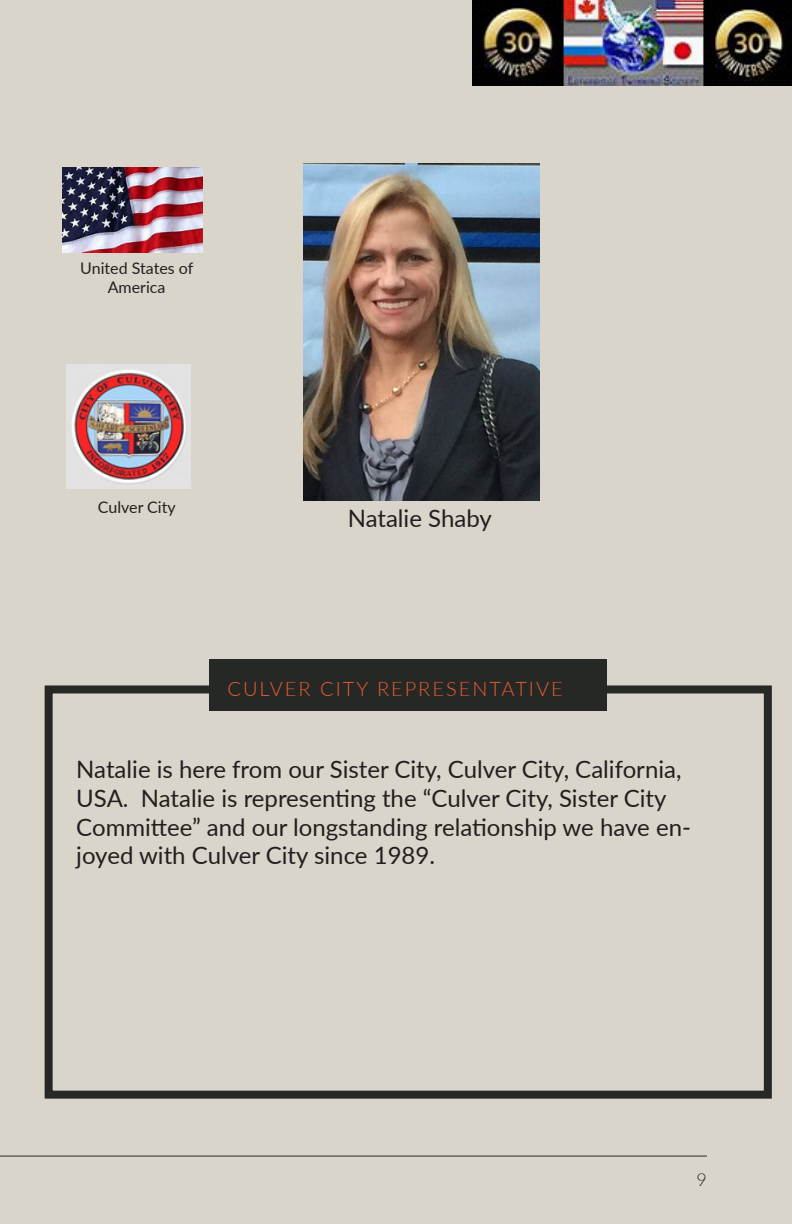
<style>
.page{position:relative;width:792px;height:1224px;background:#d9d5cb}
.page>*{position:absolute;margin:0;border:0;box-sizing:border-box;transform-origin:0 0}
.t1{font:24px/28.8px "Lato";color:#231f20}
.Header_-_Align_Cente{font:300 20px "Lato";letter-spacing:.1em;color:#e45c32}
.t2{font:300 18px "Lato";color:#262825}
.t3{font:16px/19.2px "Lato";color:#231f20;text-align:center}
</style>
<div class="page">
<img style="left:473px;top:0;width:319px;height:85px">
<svg style="left:44px;top:681px;width:728px;height:418px"></svg>
<div style="left:210px;top:660px;width:397px;height:51px;background:#262825"></div>
<img style="left:304px;top:163px;width:235px;height:337px">
<img style="left:63px;top:167px;width:139px;height:86px">
<img style="left:67px;top:364px;width:123px;height:125px">
<hr style="left:0;top:1156px;width:707px;height:1px;background:#262825">
<p class="t3" style="left:80px;top:257px;width:115px">United States of<br>America</p>
<p class="t3" style="left:98px;top:497px;width:79px">Culver City</p>
<p class="t1" style="left:348px;top:503px;width:146px">Natalie Shaby</p>
<p class="Header_-_Align_Cente" style="left:228px;top:675px;width:337px">CULVER CITY REPRESENTATIVE</p>
<p class="t1" style="left:76px;top:754px;width:616px">Natalie is here from our Sister City, Culver City, California, USA. Natalie is representing the “Culver City, Sister City Committee” and our longstanding relationship we have en&shy;joyed with Culver City since 1989.</p>
<p class="t2" style="left:697px;top:1167px;width:12px">9</p>
</div>
